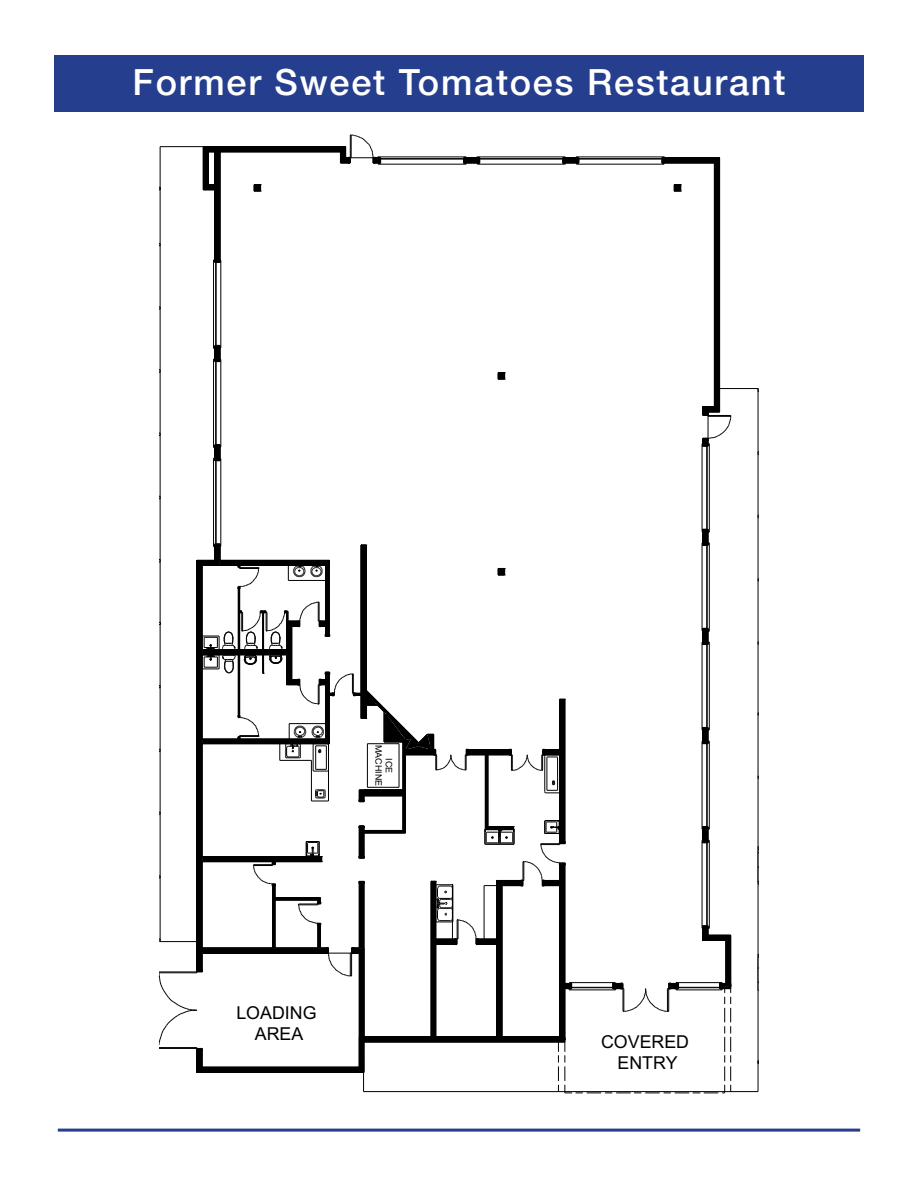
<style>
.page{position:relative;width:918px;height:1188px;background:#fff}
.page>*{position:absolute;margin:0;border:0;box-sizing:border-box;transform-origin:0 0}
.t1{font:500 36px "Helvetica Neue LT";letter-spacing:.05em;color:#fff}
.t2{font:17.85px/20.4px "Arial";color:#000;text-align:center}
.t3{font:8.85px/10.2px "Arial";color:#000;text-align:center}
</style>
<div class="page">
<div style="left:54px;top:55px;width:810px;height:57px;background:#253f8e"></div>
<hr style="left:58px;top:1129px;width:802px;height:3px;background:#253f8e">
<div style="left:202px;top:1067px;width:157px;height:5px;background:#000"></div>
<div style="left:359px;top:948px;width:5px;height:94px;background:#000"></div>
<div style="left:359px;top:1037px;width:206px;height:5px;background:#000"></div>
<div style="left:726px;top:935px;width:5px;height:51px;background:#000"></div>
<div style="left:202px;top:948px;width:126px;height:5px;background:#000"></div>
<div style="left:203px;top:147px;width:5px;height:43px;background:#000"></div>
<div style="left:714px;top:158px;width:6px;height:254px;background:#000"></div>
<div style="left:215px;top:185px;width:5px;height:77px;background:#000"></div>
<div style="left:215px;top:152px;width:5px;height:33px;background:#000"></div>
<div style="left:208px;top:147px;width:132px;height:5px;background:#000"></div>
<div style="left:662px;top:158px;width:52px;height:5px;background:#000"></div>
<div style="left:560px;top:752px;width:5px;height:91px;background:#000"></div>
<div style="left:560px;top:863px;width:5px;height:120px;background:#000"></div>
<div style="left:359px;top:882px;width:5px;height:66px;background:#000"></div>
<hr style="left:275px;top:898px;width:43px;height:2px;background:#000">
<hr style="left:273px;top:884px;width:2px;height:64px;background:#000">
<div style="left:202px;top:857px;width:120px;height:5px;background:#000"></div>
<hr style="left:364px;top:830px;width:39px;height:3px;background:#000">
<div style="left:431px;top:881px;width:5px;height:156px;background:#000"></div>
<div style="left:497px;top:880px;width:5px;height:157px;background:#000"></div>
<hr style="left:403px;top:739px;width:2px;height:94px;background:#000">
<hr style="left:485px;top:755px;width:3px;height:74px;background:#000">
<div style="left:197px;top:560px;width:5px;height:393px;background:#000"></div>
<hr style="left:202px;top:1072px;width:157px;height:1px;background:#000">
<hr style="left:364px;top:951px;width:1px;height:86px;background:#000">
<hr style="left:364px;top:1042px;width:201px;height:1px;background:#000">
<svg style="left:254px;top:184px;width:8px;height:8px"></svg>
<hr style="left:202px;top:953px;width:126px;height:1px;background:#000">
<hr style="left:208px;top:152px;width:1px;height:33px;background:#000">
<svg style="left:203px;top:184px;width:12px;height:7px"></svg>
<hr style="left:220px;top:152px;width:1px;height:110px;background:#000">
<hr style="left:208px;top:146px;width:132px;height:1px;background:#000">
<hr style="left:220px;top:152px;width:120px;height:1px;background:#000">
<hr style="left:662px;top:163px;width:52px;height:1px;background:#000">
<svg style="left:498px;top:372px;width:8px;height:8px"></svg>
<hr style="left:565px;top:752px;width:1px;height:91px;background:#000">
<hr style="left:565px;top:863px;width:1px;height:120px;background:#000">
<hr style="left:559px;top:755px;width:1px;height:88px;background:#000">
<hr style="left:559px;top:886px;width:1px;height:100px;background:#000">
<hr style="left:364px;top:882px;width:1px;height:69px;background:#000">
<hr style="left:275px;top:897px;width:43px;height:1px;background:#000">
<hr style="left:275px;top:900px;width:43px;height:1px;background:#000">
<hr style="left:275px;top:900px;width:1px;height:48px;background:#000">
<hr style="left:272px;top:884px;width:1px;height:64px;background:#000">
<svg style="left:306px;top:841px;width:17px;height:21px"></svg>
<hr style="left:202px;top:856px;width:120px;height:1px;background:#000">
<hr style="left:364px;top:833px;width:39px;height:1px;background:#000">
<hr style="left:436px;top:944px;width:1px;height:93px;background:#000">
<hr style="left:502px;top:886px;width:1px;height:151px;background:#000">
<hr style="left:405px;top:755px;width:1px;height:78px;background:#000">
<hr style="left:488px;top:755px;width:1px;height:72px;background:#000">
<hr style="left:364px;top:1042px;width:1px;height:30px;background:#000">
<svg style="left:359px;top:1042px;width:5px;height:31px"></svg>
<hr style="left:202px;top:862px;width:1px;height:86px;background:#000">
<hr style="left:202px;top:744px;width:1px;height:113px;background:#000">
<svg style="left:674px;top:184px;width:8px;height:8px"></svg>
<hr style="left:676px;top:982px;width:46px;height:1px;background:#000">
<hr style="left:570px;top:982px;width:45px;height:1px;background:#000">
<svg style="left:558px;top:983px;width:174px;height:111px"></svg>
<hr style="left:707px;top:446px;width:1px;height:83px;background:#000">
<hr style="left:706px;top:446px;width:1px;height:83px;background:#000">
<hr style="left:709px;top:444px;width:1px;height:88px;background:#000">
<hr style="left:702px;top:444px;width:1px;height:88px;background:#000">
<svg style="left:702px;top:407px;width:29px;height:40px"></svg>
<hr style="left:707px;top:545px;width:1px;height:83px;background:#000">
<hr style="left:706px;top:545px;width:1px;height:83px;background:#000">
<hr style="left:709px;top:543px;width:1px;height:88px;background:#000">
<hr style="left:702px;top:543px;width:1px;height:88px;background:#000">
<svg style="left:702px;top:529px;width:7px;height:17px"></svg>
<hr style="left:707px;top:645px;width:1px;height:82px;background:#000">
<hr style="left:706px;top:645px;width:1px;height:82px;background:#000">
<hr style="left:709px;top:642px;width:1px;height:88px;background:#000">
<hr style="left:702px;top:642px;width:1px;height:88px;background:#000">
<svg style="left:702px;top:628px;width:7px;height:17px"></svg>
<hr style="left:707px;top:744px;width:1px;height:83px;background:#000">
<hr style="left:706px;top:744px;width:1px;height:83px;background:#000">
<hr style="left:709px;top:741px;width:1px;height:88px;background:#000">
<hr style="left:702px;top:741px;width:1px;height:88px;background:#000">
<svg style="left:702px;top:727px;width:7px;height:17px"></svg>
<hr style="left:707px;top:843px;width:1px;height:83px;background:#000">
<hr style="left:706px;top:843px;width:1px;height:83px;background:#000">
<hr style="left:709px;top:840px;width:1px;height:88px;background:#000">
<hr style="left:702px;top:840px;width:1px;height:88px;background:#000">
<svg style="left:702px;top:826px;width:7px;height:18px"></svg>
<svg style="left:702px;top:926px;width:29px;height:15px"></svg>
<svg style="left:159px;top:948px;width:44px;height:125px"></svg>
<hr style="left:215px;top:461px;width:1px;height:83px;background:#000">
<hr style="left:216px;top:461px;width:1px;height:83px;background:#000">
<hr style="left:213px;top:458px;width:1px;height:89px;background:#000">
<hr style="left:221px;top:459px;width:1px;height:87px;background:#000">
<hr style="left:215px;top:362px;width:1px;height:83px;background:#000">
<hr style="left:216px;top:362px;width:1px;height:83px;background:#000">
<hr style="left:213px;top:359px;width:1px;height:89px;background:#000">
<hr style="left:221px;top:359px;width:1px;height:88px;background:#000">
<svg style="left:214px;top:444px;width:7px;height:18px"></svg>
<hr style="left:215px;top:262px;width:1px;height:83px;background:#000">
<hr style="left:216px;top:262px;width:1px;height:83px;background:#000">
<hr style="left:213px;top:260px;width:1px;height:88px;background:#000">
<hr style="left:221px;top:260px;width:1px;height:88px;background:#000">
<svg style="left:214px;top:345px;width:7px;height:17px"></svg>
<hr style="left:381px;top:158px;width:83px;height:1px;background:#000">
<hr style="left:381px;top:159px;width:83px;height:1px;background:#000">
<hr style="left:378px;top:157px;width:88px;height:1px;background:#000">
<hr style="left:378px;top:164px;width:88px;height:1px;background:#000">
<svg style="left:340px;top:135px;width:41px;height:29px"></svg>
<hr style="left:480px;top:158px;width:83px;height:1px;background:#000">
<hr style="left:480px;top:159px;width:83px;height:1px;background:#000">
<hr style="left:477px;top:157px;width:88px;height:1px;background:#000">
<hr style="left:477px;top:164px;width:88px;height:1px;background:#000">
<svg style="left:463px;top:157px;width:18px;height:7px"></svg>
<hr style="left:579px;top:158px;width:83px;height:1px;background:#000">
<hr style="left:579px;top:159px;width:83px;height:1px;background:#000">
<hr style="left:576px;top:157px;width:88px;height:1px;background:#000">
<hr style="left:576px;top:164px;width:88px;height:1px;background:#000">
<svg style="left:562px;top:157px;width:18px;height:7px"></svg>
<svg style="left:359px;top:826px;width:6px;height:33px"></svg>
<svg style="left:298px;top:897px;width:65px;height:80px"></svg>
<svg style="left:253px;top:862px;width:23px;height:35px"></svg>
<svg style="left:431px;top:820px;width:135px;height:125px"></svg>
<hr style="left:484px;top:886px;width:1px;height:56px;background:#000">
<svg style="left:197px;top:543px;width:369px;height:260px"></svg>
<hr style="left:717px;top:388px;width:41px;height:1px;background:#000">
<hr style="left:758px;top:389px;width:1px;height:703px;background:#000">
<hr style="left:364px;top:1091px;width:394px;height:1px;background:#000">
<hr style="left:363px;top:1062px;width:1px;height:30px;background:#000">
<svg style="left:757px;top:954px;width:2px;height:29px"></svg>
<svg style="left:757px;top:846px;width:2px;height:40px"></svg>
<hr style="left:160px;top:146px;width:43px;height:1px;background:#000">
<hr style="left:160px;top:147px;width:1px;height:795px;background:#000">
<hr style="left:160px;top:941px;width:42px;height:1px;background:#000">
<p class="t1" style="left:133px;top:61px;width:654px">Former Sweet Tomatoes Restaurant</p>
<p class="t3" style="left:393px;top:745px;width:42px;rotate:90deg">ICE<br>MACHINE</p>
<p class="t2" style="left:236px;top:1004px;width:82px">LOADING<br>AREA</p>
<p class="t2" style="left:601px;top:1033px;width:89px">COVERED<br>ENTRY</p>
</div>
